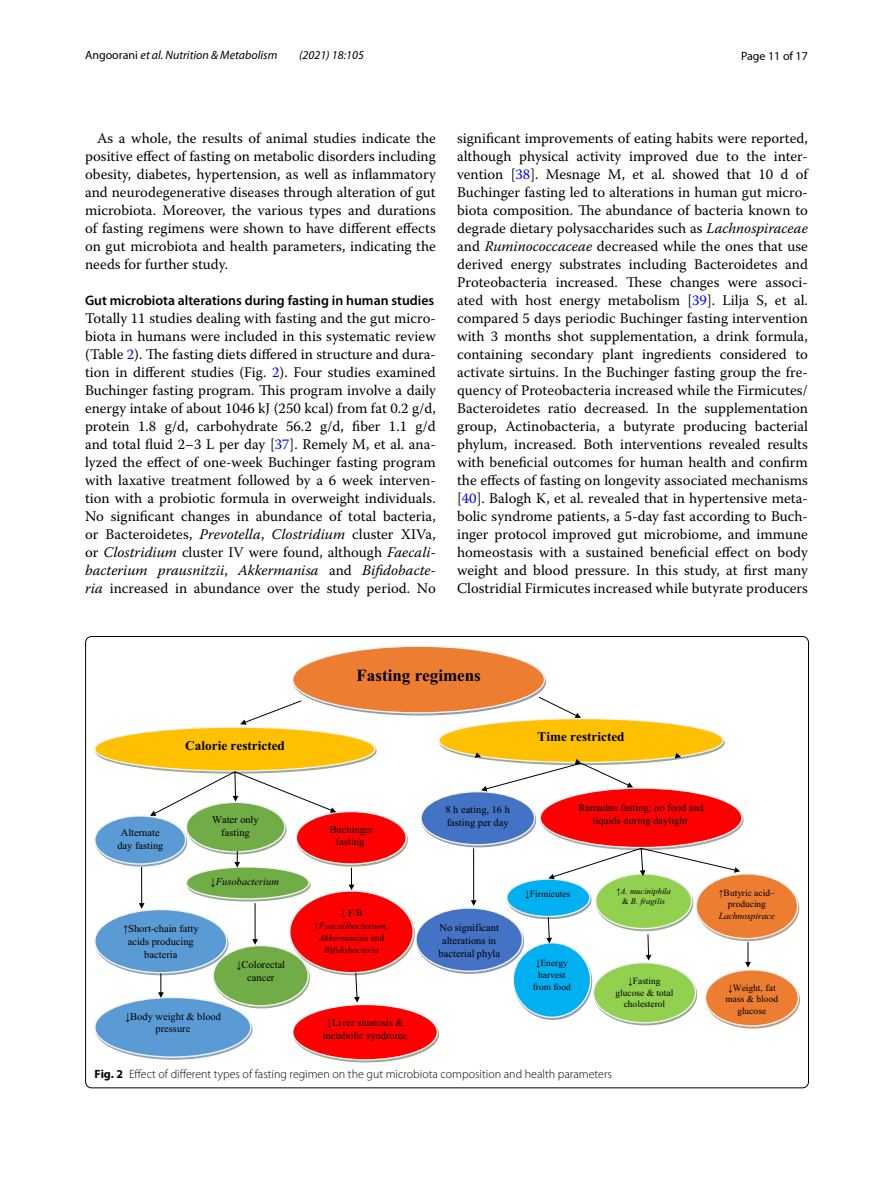
<style>
.page{position:relative;width:893px;height:1187px;background:#fff}
.page>*{position:absolute;margin:0;border:0;box-sizing:border-box;transform-origin:0 0}
.t1{font:16.95px "Times New Roman PS Bold MT2";color:#000}
.t2{font:14.7px/18px "Warnock Pro";color:#000;text-align:justify}
.t3{font:600 13.8px "Myriad Pro";color:#000}
.t4{font:13.35px "Times New Roman PS Bold MT2";color:#000}
.t5{font:300 12px "Myriad Pro";color:#000}
.t6{font:italic 12px "Myriad Pro";color:#000}
.t7{font:12px "Myriad Pro";color:#000}
.t8{font:10.5px/12.8px "Times New Roman PSMT3";color:#000;text-align:center}
.t9{font:10.5px/12.8px "Times New Roman PSMT2";color:#000;text-align:center}
.t10{font:10.5px "Times New Roman PS Italic MT2";color:#000}
.t11{font:9.45px/11.7px "Times New Roman PSMT3";color:#000;text-align:center}
.t12{font:italic 9.45px/11.9px "Times New Roman";color:#000;text-align:center}
.t13{font:9.45px/11.9px "Times New Roman PSMT2";color:#000;text-align:center}
.t14{font:9.45px "Times New Roman PS Italic MT2";color:#000}
.t15{font:8.55px/10.5px "Times New Roman PS Italic MT2";letter-spacing:.005em;color:#000;text-align:center}
.s1{font-style:normal}
.s2{color:#00f}
.s3{font-style:italic}
.s4{font-family:"Times New Roman";font-style:italic;font-size:10.5px}
.s5{font-family:"Times New Roman PSMT2";font-style:normal}
.s6{font-size:10.5px}
.s7{font-family:"Times New Roman PSMT3"}
.s8{font-family:"Times New Roman PS Italic MT2"}
.s9{font-weight:700}
</style>
<div class="page">
<svg style="left:94px;top:646px;width:706px;height:416px"></svg>
<div style="left:293px;top:647px;width:251px;height:65px;background:#ed7d31;border-radius:50%"></div>
<div style="left:96px;top:816px;width:89px;height:47px;background:#5b9bd5;border-radius:50%"></div>
<div style="left:297px;top:812px;width:108px;height:51px;background:#f00;border-radius:50%"></div>
<div style="left:697px;top:874px;width:100px;height:63px;background:#ed7d31;border-radius:50%"></div>
<div style="left:706px;top:970px;width:92px;height:55px;background:#ed7d31;border-radius:50%"></div>
<p class="t6" style="left:85px;top:48px;width:194px"><span class="s1">Angoorani</span> et al. Nutrition &amp; Metabolism</p>
<p class="t6" style="left:299px;top:48px;width:66px">(2021) 18:105</p>
<p class="t7" style="left:741px;top:48px;width:68px">Page 11 of 17</p>
<p class="t2" style="left:85px;top:128px;width:352px;text-indent:12px">As a whole, the results of animal studies indicate the positive effect of fasting on metabolic disorders including obesity, diabetes, hypertension, as well as inflammatory and neurodegenerative diseases through alteration of gut microbiota. Moreover, the various types and durations of fasting regimens were shown to have different effects on gut microbiota and health parameters, indicating the needs for further study.</p>
<p class="t3" style="left:85px;top:291px;width:351px">Gut microbiota alterations during fasting in human studies</p>
<p class="t2" style="left:85px;top:308px;width:352px">Totally 11 studies dealing with fasting and the gut micro&shy;biota in humans were included in this systematic review (Table <span class="s2">2</span>). The fasting diets differed in structure and dura&shy;tion in different studies (Fig. <span class="s2">2</span>). Four studies examined Buchinger fasting program. This program involve a daily energy intake of about 1046 kJ (250 kcal) from fat 0.2 g/d, protein 1.8 g/d, carbohydrate 56.2 g/d, fiber 1.1 g/d and total fluid 2–3 L per day [<span class="s2">37</span>]. Remely M, et al. ana&shy;lyzed the effect of one-week Buchinger fasting program with laxative treatment followed by a 6 week interven&shy;tion with a probiotic formula in overweight individuals.<br>No significant changes in abundance of total bacteria, or Bacteroidetes, <span class="s3">Prevotella</span>, <span class="s3">Clostridium</span> cluster XIVa, or <span class="s3">Clostridium</span> cluster IV were found, although <span class="s3">Faecali&shy;bacterium prausnitzii</span>, <span class="s3">Akkermanisa</span> and <span class="s3">Bifidobacte&shy;ria</span> increased in abundance over the study period. No</p>
<p class="t2" style="left:457px;top:128px;width:352px">significant improvements of eating habits were reported, although physical activity improved due to the inter&shy;vention [<span class="s2">38</span>]. Mesnage M, et al. showed that 10 d of Buchinger fasting led to alterations in human gut micro&shy;biota composition. The abundance of bacteria known to degrade dietary polysaccharides such as <span class="s3">Lachnospiraceae </span>and <span class="s3">Ruminococcaceae</span> decreased while the ones that use derived energy substrates including Bacteroidetes and Proteobacteria increased. These changes were associ&shy;ated with host energy metabolism [<span class="s2">39</span>]. Lilja S, et al. compared 5 days periodic Buchinger fasting intervention with 3 months shot supplementation, a drink formula, containing secondary plant ingredients considered to activate sirtuins. In the Buchinger fasting group the fre&shy;quency of Proteobacteria increased while the Firmicutes/ Bacteroidetes ratio decreased. In the supplementation group, Actinobacteria, a butyrate producing bacterial phylum, increased. Both interventions revealed results with beneficial outcomes for human health and confirm the effects of fasting on longevity associated mechanisms [<span class="s2">40</span>]. Balogh K, et al. revealed that in hypertensive meta&shy;bolic syndrome patients, a 5-day fast according to Buch&shy;inger protocol improved gut microbiome, and immune homeostasis with a sustained beneficial effect on body weight and blood pressure. In this study, at first many Clostridial Firmicutes increased while butyrate producers</p>
<p class="t4" style="left:185px;top:735px;width:101px">Calorie restricted</p>
<p class="t1" style="left:357px;top:664px;width:126px">Fasting regimens</p>
<p class="t4" style="left:538px;top:727px;width:89px">Time restricted</p>
<p class="t8" style="left:212px;top:813px;width:48px">Water only fasting</p>
<p class="t10" style="left:211px;top:874px;width:70px">↓Fusobacterium</p>
<p class="t8" style="left:117px;top:826px;width:48px">Alternate day fasting</p>
<p class="t8" style="left:330px;top:822px;width:45px">Buchinger fasting</p>
<p class="t8" style="left:123px;top:922px;width:77px">↑Short-chain fatty acids producing bacteria</p>
<p class="t8" style="left:125px;top:1009px;width:97px">↓Body weight &amp; blood pressure</p>
<p class="t8" style="left:236px;top:957px;width:50px;line-height:13.2px">↓Colorectal cancer</p>
<p class="t13" style="left:340px;top:907px;width:23px"><span class="s4">↓</span> F/B</p>
<p class="t12" style="left:314px;top:919px;width:76px"><span class="s5">↑</span>Faecalibacterium<span class="s6">,<br></span>Akkermanisa <span class="s5">and<br></span>Bifidobacteria</p>
<p class="t9" style="left:323px;top:1015px;width:86px">↓Liver steatosis &amp; metabolic syndrome</p>
<p class="t8" style="left:445px;top:802px;width:66px;text-align:left">8 h eating, 16 h fasting per day</p>
<p class="t9" style="left:578px;top:800px;width:127px;line-height:13.2px">Ramadan fasting: no food and liquids during daylight</p>
<p class="t8" style="left:438px;top:920px;width:63px">No significant alterations in bacterial phyla</p>
<p class="t11" style="left:525px;top:887px;width:47px">↓Firmicutes</p>
<p class="t13" style="left:533px;top:956px;width:40px">↓Energy harvest from food</p>
<p class="t15" style="left:616px;top:885px;width:56px"><span class="s7">↑</span>A. muciniphila <span class="s7">&amp;</span> B. fragilis</p>
<p class="t11" style="left:616px;top:974px;width:59px"><span class="s8">↓</span>Fasting glucose &amp; total cholesterol</p>
<p class="t5" style="left:95px;top:1066px;width:519px"><span class="s9">Fig. 2</span> Effect of different types of fasting regimen on the gut microbiota composition and health parameters</p>
<p class="t11" style="left:719px;top:886px;width:58px"><span class="s8">↑</span>Butyric acid– producing</p>
<p class="t14" style="left:719px;top:909px;width:58px">Lachnospirace</p>
<p class="t11" style="left:726px;top:981px;width:54px">↓Weight, fat mass &amp; blood glucose</p>
</div>
